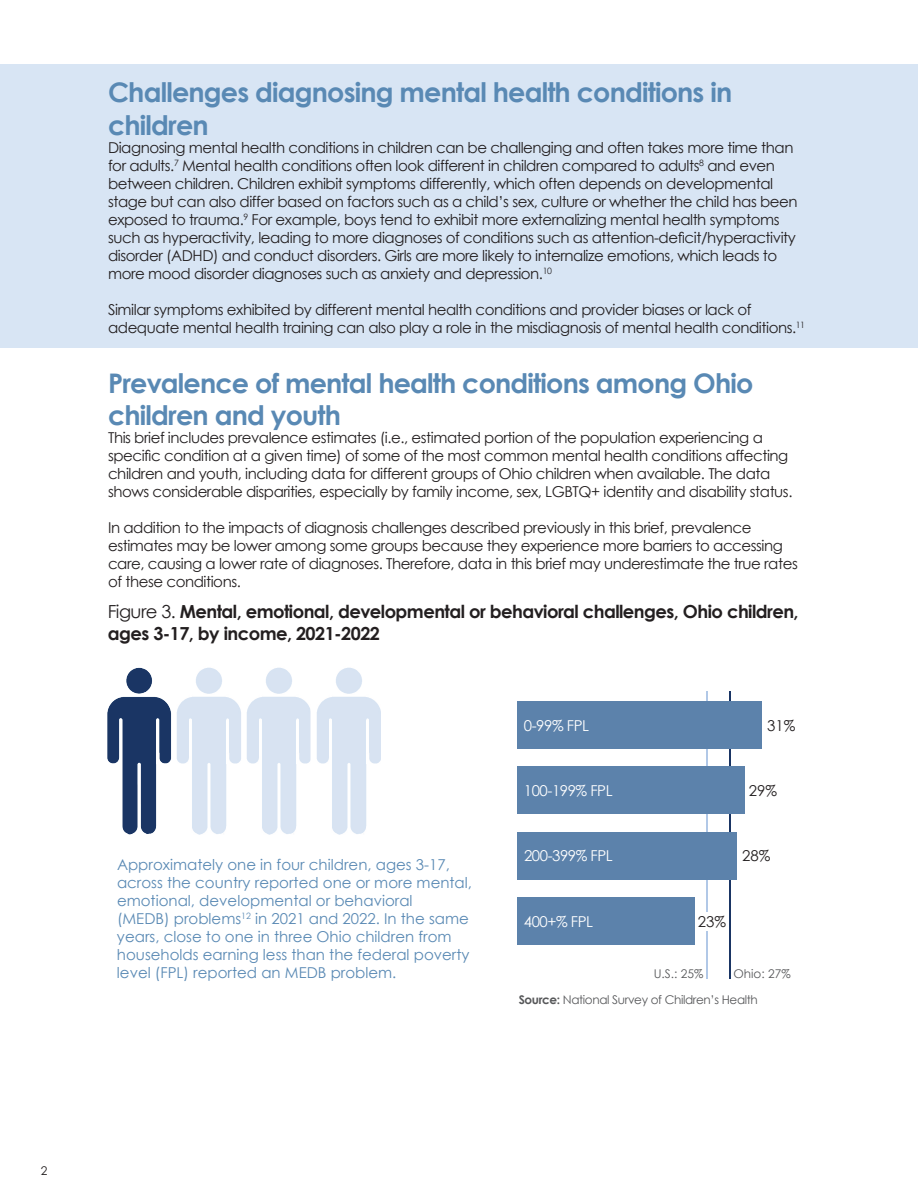
<style>
.page{position:relative;width:918px;height:1188px;background:#fff}
.page>*{position:absolute;margin:0;border:0;box-sizing:border-box;transform-origin:0 0}
.t1{font:700 27px/32.4px "Century Gothic";letter-spacing:-.03em;color:#5989b4}
.t2{font:700 18px/21.6px "Century Gothic";letter-spacing:-.03em;color:#231f20}
.t3{font:15px/18px "Century Gothic";letter-spacing:-.03em;color:#231f20}
.t4{font:15px/18px "Century Gothic";color:#5989b4}
.t5{font:15px "Century Gothic";letter-spacing:-.03em;color:#fff}
.t6{font:12px "Century Gothic";letter-spacing:-.03em;color:#57585a}
.t7{font:12px "Century Gothic Pro";color:#231f20}
.s1{font-weight:400}
.s2{font-weight:700}
</style>
<div class="page">
<div style="left:0;top:65px;width:918px;height:283px;background:#d8e5f4"></div>
<hr style="left:729px;top:691px;width:2px;height:287px;background:#1a3564">
<hr style="left:706px;top:691px;width:2px;height:287px;background:#b1c8e7">
<div style="left:517px;top:701px;width:245px;height:48px;background:#5c82ab"></div>
<div style="left:517px;top:767px;width:228px;height:47px;background:#5c82ab"></div>
<div style="left:517px;top:832px;width:220px;height:47px;background:#5c82ab"></div>
<div style="left:517px;top:898px;width:178px;height:47px;background:#5c82ab"></div>
<div style="left:698px;top:912px;width:28px;height:19px;background:#fff"></div>
<img style="left:108px;top:667px;width:273px;height:167px">
<h1 class="t1" style="left:108px;top:75px;width:626px">Challenges diagnosing mental health conditions in children</h1>
<p class="t3" style="left:108px;top:138px;width:691px">Diagnosing mental health conditions in children can be challenging and often takes more time than for adults.<sup>7</sup> Mental health conditions often look different in children compared to adults<sup>8</sup> and even between children. Children exhibit symptoms differently, which often depends on developmental stage but can also differ based on factors such as a child’s sex, culture or whether the child has been exposed to trauma.<sup>9</sup> For example, boys tend to exhibit more externalizing mental health symptoms such as hyperactivity, leading to more diagnoses of conditions such as attention-deficit/hyperactivity disorder (ADHD) and conduct disorders. Girls are more likely to internalize emotions, which leads to more mood disorder diagnoses such as anxiety and depression.<sup>10</sup></p>
<p class="t3" style="left:108px;top:300px;width:699px">Similar symptoms exhibited by different mental health conditions and provider biases or lack of adequate mental health training can also play a role in the misdiagnosis of mental health conditions.<sup>11</sup></p>
<h1 class="t1" style="left:108px;top:366px;width:647px">Prevalence of mental health conditions among Ohio children and youth</h1>
<p class="t3" style="left:108px;top:428px;width:686px">This brief includes prevalence estimates (i.e., estimated portion of the population experiencing a specific condition at a given time) of some of the most common mental health conditions affecting children and youth, including data for different groups of Ohio children when available. The data shows considerable disparities, especially by family income, sex, LGBTQ+ identity and disability status.</p>
<p class="t3" style="left:108px;top:518px;width:691px">In addition to the impacts of diagnosis challenges described previously in this brief, prevalence estimates may be lower among some groups because they experience more barriers to accessing care, causing a lower rate of diagnoses. Therefore, data in this brief may underestimate the true rates of these conditions.</p>
<p class="t2" style="left:108px;top:600px;width:692px"><span class="s1">Figure 3.</span> Mental, emotional, developmental or behavioral challenges, Ohio children, ages 3-17, by income, 2021-2022</p>
<p class="t4" style="left:117px;top:855px;width:357px">Approximately one in four children, ages 3-17, across the country reported one or more mental, emotional, developmental or behavioral<br>(MEDB) problems<sup>12</sup> in 2021 and 2022. In the same years, close to one in three Ohio children from households earning less than the federal poverty level (FPL) reported an MEDB problem.</p>
<p class="t5" style="left:524px;top:715px;width:67px">0-99% FPL</p>
<p class="t3" style="left:767px;top:716px;width:30px">31%</p>
<p class="t5" style="left:524px;top:780px;width:90px">100-199% FPL</p>
<p class="t3" style="left:749px;top:781px;width:30px">29%</p>
<p class="t5" style="left:524px;top:846px;width:90px">200-399% FPL</p>
<p class="t3" style="left:742px;top:847px;width:30px">28%</p>
<p class="t5" style="left:524px;top:911px;width:71px">400+% FPL</p>
<p class="t3" style="left:698px;top:912px;width:30px">23%</p>
<p class="t6" style="left:654px;top:965px;width:51px">U.S.: 25%</p>
<p class="t6" style="left:733px;top:965px;width:59px">Ohio: 27%</p>
<p class="t6" style="left:519px;top:991px;width:241px"><span class="s2">Source:</span> National Survey of Children’s Health</p>
<p class="t7" style="left:41px;top:1163px;width:8px">2</p>
</div>
